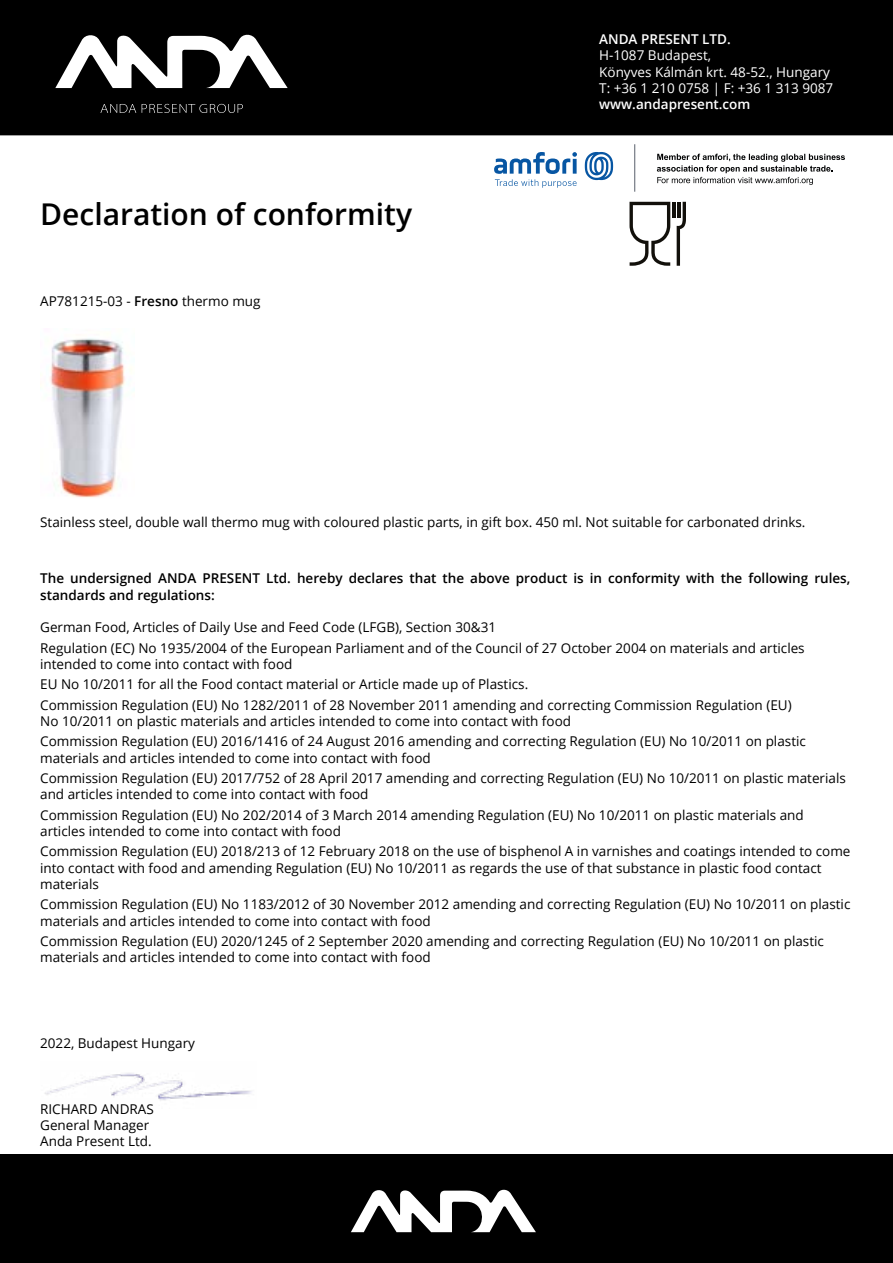
<style>
.page{position:relative;width:893px;height:1263px;background:#fff}
.page>*{position:absolute;margin:0;border:0;box-sizing:border-box;transform-origin:0 0}
.t1{font:600 30px "Open Sans";color:#000}
.t2{font:13.5px/20.4px "Open Sans";color:#000}
.t3{font:600 13.5px/16.2px "Open Sans";color:#000}
.t4{font:13.5px/16.2px "Open Sans";color:#fff}
.t5{font:600 13.5px "Open Sans";color:#fff}
.s1{font-weight:600}
</style>
<div class="page">
<div style="left:0;top:0;width:893px;height:135px;background:#000"></div>
<div style="left:0;top:1154px;width:893px;height:109px;background:#000"></div>
<svg style="left:55px;top:34px;width:233px;height:54px"></svg>
<svg style="left:100px;top:104px;width:143px;height:9px"></svg>
<img style="left:50px;top:338px;width:85px;height:160px">
<svg style="left:351px;top:1189px;width:185px;height:43px"></svg>
<svg style="left:585px;top:152px;width:28px;height:28px"></svg>
<svg style="left:494px;top:152px;width:83px;height:36px"></svg>
<hr style="left:634px;top:144px;width:1px;height:47px;background:#686e79">
<svg style="left:657px;top:154px;width:188px;height:31px"></svg>
<hr style="left:672px;top:202px;width:3px;height:15px;background:#12100b">
<svg style="left:677px;top:202px;width:9px;height:64px"></svg>
<hr style="left:677px;top:202px;width:4px;height:15px;background:#12100b">
<svg style="left:629px;top:202px;width:41px;height:64px"></svg>
<img style="left:45px;top:1073px;width:207px;height:28px">
<h1 class="t1" style="left:40px;top:193px;width:373px">Declaration of conformity</h1>
<p class="t2" style="left:40px;top:290px;width:222px">AP781215-03 - <span class="s1">Fresno</span> thermo mug</p>
<p class="t5" style="left:599px;top:30px;width:133px">ANDA PRESENT LTD.</p>
<p class="t4" style="left:599px;top:47px;width:236px">H-1087 Budapest,<br>Könyves Kálmán krt. 48-52., Hungary<br>T: +36 1 210 0758 | F: +36 1 313 9087</p>
<p class="t5" style="left:599px;top:95px;width:153px">www.andapresent.com</p>
<p class="t2" style="left:40px;top:511px;width:767px">Stainless steel, double wall thermo mug with coloured plastic parts, in gift box. 450 ml. Not suitable for carbonated drinks.</p>
<p class="t3" style="left:40px;top:570px;width:812px">The undersigned ANDA PRESENT Ltd. hereby declares that the above product is in conformity with the following rules, standards and regulations:</p>
<p class="t2" style="left:40px;top:617px;width:766px">German Food, Articles of Daily Use and Feed Code (LFGB), Section 30&amp;31<br>Regulation (EC) No 1935/2004 of the European Parliament and of the Council of 27 October 2004 on materials and articles</p>
<p class="t2" style="left:40px;top:653px;width:753px">intended to come into contact with food<br>EU No 10/2011 for all the Food contact material or Article made up of Plastics.<br>Commission Regulation (EU) No 1282/2011 of 28 November 2011 amending and correcting Commission Regulation (EU)</p>
<p class="t2" style="left:40px;top:711px;width:767px">No 10/2011 on plastic materials and articles intended to come into contact with food<br>Commission Regulation (EU) 2016/1416 of 24 August 2016 amending and correcting Regulation (EU) No 10/2011 on plastic</p>
<p class="t2" style="left:40px;top:747px;width:807px">materials and articles intended to come into contact with food<br>Commission Regulation (EU) 2017/752 of 28 April 2017 amending and correcting Regulation (EU) No 10/2011 on plastic materials</p>
<p class="t2" style="left:40px;top:784px;width:765px">and articles intended to come into contact with food<br>Commission Regulation (EU) No 202/2014 of 3 March 2014 amending Regulation (EU) No 10/2011 on plastic materials and</p>
<p class="t2" style="left:40px;top:820px;width:812px">articles intended to come into contact with food<br>Commission Regulation (EU) 2018/213 of 12 February 2018 on the use of bisphenol A in varnishes and coatings intended to come</p>
<p class="t2" style="left:40px;top:859px;width:783px;line-height:16.2px">into contact with food and amending Regulation (EU) No 10/2011 as regards the use of that substance in plastic food contact materials</p>
<p class="t2" style="left:40px;top:896px;width:812px;line-height:16.2px">Commission Regulation (EU) No 1183/2012 of 30 November 2012 amending and correcting Regulation (EU) No 10/2011 on plastic materials and articles intended to come into contact with food</p>
<p class="t2" style="left:40px;top:933px;width:785px;line-height:16.2px">Commission Regulation (EU) 2020/1245 of 2 September 2020 amending and correcting Regulation (EU) No 10/2011 on plastic materials and articles intended to come into contact with food</p>
<p class="t2" style="left:40px;top:1032px;width:156px">2022, Budapest Hungary</p>
<p class="t2" style="left:40px;top:1100px;width:115px;line-height:16.2px">RICHARD ANDRAS<br>General Manager<br>Anda Present Ltd.</p>
</div>
